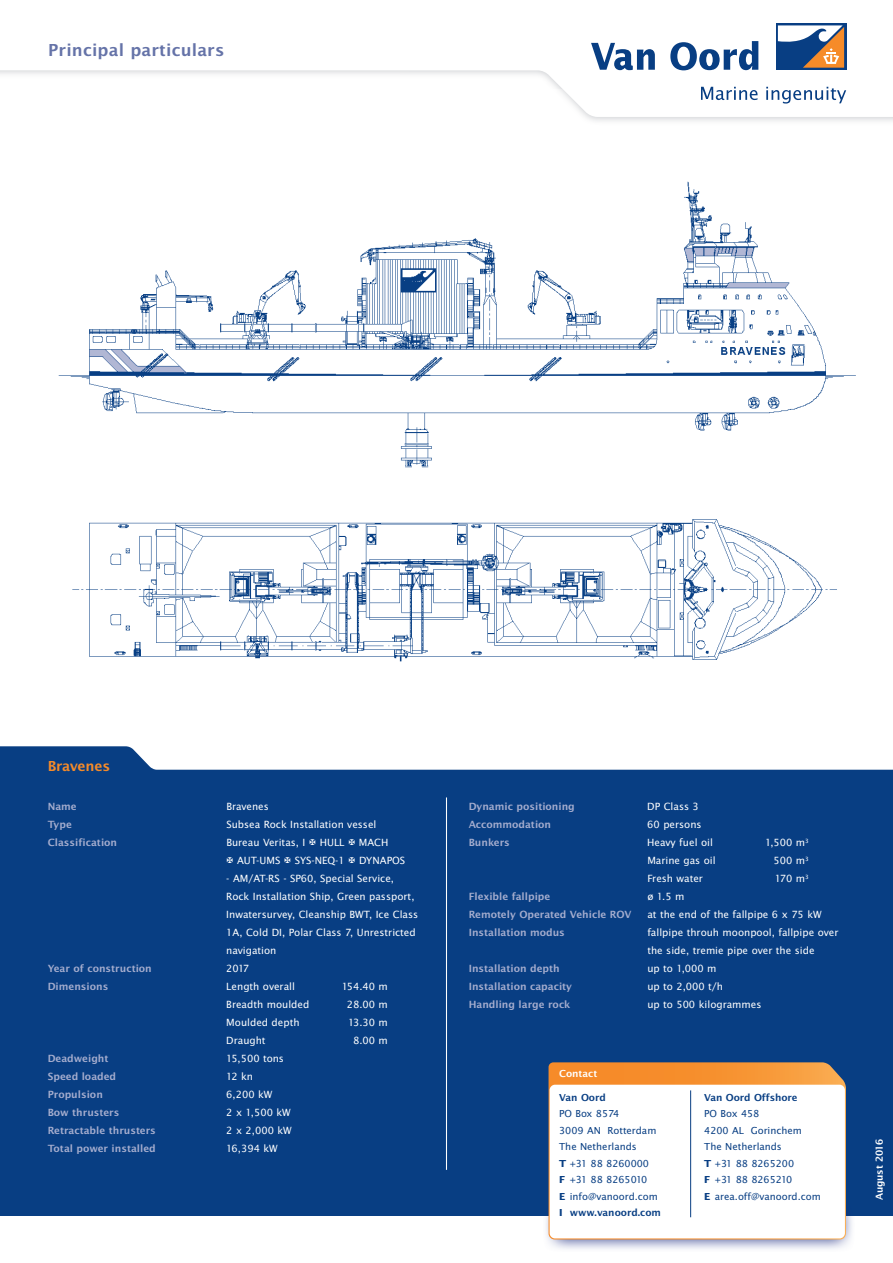
<style>
.page{position:relative;width:893px;height:1263px;background:#fff}
.page>*{position:absolute;margin:0;border:0;box-sizing:border-box;transform-origin:0 0}
.t1{font:600 18px "Lucida Sans EF";letter-spacing:.01em;color:#6573a8}
.t2{font:600 15px "Lucida Sans EF";letter-spacing:-.01em;color:#f68b29}
.t3{font:10.8px/18px "Lucida Sans EF";color:#fff}
.t4{font:600 10.8px "Lucida Sans EF";color:#a5adce}
.t5{font:10.5px/16.5px "Lucida Sans EF";color:#083e83}
.t6{font:600 10.5px "Lucida Sans EF";letter-spacing:-.005em;color:#083e83}
.t7{font:600 10.5px "Lucida Sans EF";letter-spacing:-.01em;color:#fff}
.s1{font-weight:700}
.s2{font-weight:600}
</style>
<div class="page">
<img style="left:58px;top:181px;width:798px;height:481px">
<div style="left:0;top:746px;width:893px;height:470px;background:#083e83"></div>
<hr style="left:446px;top:797px;width:1px;height:373px;background:#fff">
<svg style="left:0;top:23px;width:847px;height:94px"></svg>
<svg style="left:701px;top:87px;width:56px;height:13px"></svg>
<svg style="left:766px;top:87px;width:80px;height:17px"></svg>
<svg style="left:776px;top:23px;width:70px;height:47px"></svg>
<svg style="left:591px;top:43px;width:64px;height:27px"></svg>
<svg style="left:670px;top:41px;width:88px;height:29px"></svg>
<svg style="left:778px;top:25px;width:66px;height:43px"></svg>
<img style="left:543px;top:1198px;width:312px;height:51px">
<svg style="left:549px;top:1062px;width:297px;height:177px;background:#ec943e"></svg>
<div style="left:550px;top:1085px;width:295px;height:153px;background:#fff;border-radius:5px"></div>
<hr style="left:690px;top:1090px;width:1px;height:127px;background:#083e83">
<svg style="left:310px;top:839px;width:5px;height:6px"></svg>
<svg style="left:349px;top:839px;width:6px;height:6px"></svg>
<svg style="left:227px;top:857px;width:6px;height:6px"></svg>
<svg style="left:285px;top:857px;width:5px;height:6px"></svg>
<svg style="left:349px;top:857px;width:6px;height:6px"></svg>
<h1 class="t1" style="left:48px;top:40px;width:178px">Principal particulars</h1>
<h2 class="t2" style="left:48px;top:758px;width:64px">Bravenes</h2>
<p class="t4" style="left:48px;top:801px;width:31px">Name</p>
<p class="t3" style="left:226px;top:797px;width:44px">Bravenes</p>
<p class="t4" style="left:48px;top:819px;width:26px">Type</p>
<p class="t3" style="left:226px;top:815px;width:152px">Subsea Rock Installation vessel</p>
<p class="t4" style="left:48px;top:837px;width:71px">Classification</p>
<p class="t3" style="left:226px;top:833px;width:81px">Bureau Veritas, I</p>
<p class="t3" style="left:320px;top:833px;width:26px">HULL</p>
<p class="t3" style="left:359px;top:833px;width:31px">MACH</p>
<p class="t3" style="left:237px;top:851px;width:45px">AUT-UMS</p>
<p class="t3" style="left:295px;top:851px;width:52px">SYS-NEQ-1</p>
<p class="t3" style="left:359px;top:851px;width:48px">DYNAPOS</p>
<p class="t3" style="left:226px;top:869px;width:193px">- AM/AT-RS - SP60, Special Service, Rock Installation Ship, Green passport, Inwatersurvey, Cleanship BWT, Ice Class 1A, Cold DI, Polar Class 7, Unrestricted navigation</p>
<p class="t4" style="left:48px;top:963px;width:106px">Year of construction</p>
<p class="t3" style="left:226px;top:959px;width:24px">2017</p>
<p class="t4" style="left:48px;top:981px;width:62px">Dimensions</p>
<p class="t3" style="left:226px;top:977px;width:70px">Length overall</p>
<p class="t3" style="left:342px;top:977px;width:48px">154.40 m</p>
<p class="t3" style="left:226px;top:995px;width:85px">Breadth moulded</p>
<p class="t3" style="left:347px;top:995px;width:43px">28.00 m</p>
<p class="t3" style="left:226px;top:1013px;width:75px">Moulded depth</p>
<p class="t3" style="left:348px;top:1013px;width:41px">13.30 m</p>
<p class="t3" style="left:226px;top:1031px;width:41px">Draught</p>
<p class="t3" style="left:353px;top:1031px;width:36px">8.00 m</p>
<p class="t4" style="left:48px;top:1053px;width:62px">Deadweight</p>
<p class="t3" style="left:226px;top:1049px;width:59px">15,500 tons</p>
<p class="t4" style="left:48px;top:1071px;width:70px">Speed loaded</p>
<p class="t3" style="left:226px;top:1067px;width:28px">12 kn</p>
<p class="t4" style="left:48px;top:1089px;width:57px">Propulsion</p>
<p class="t3" style="left:226px;top:1085px;width:48px">6,200 kW</p>
<p class="t4" style="left:48px;top:1107px;width:73px">Bow thrusters</p>
<p class="t3" style="left:226px;top:1103px;width:66px">2 x 1,500 kW</p>
<p class="t4" style="left:48px;top:1125px;width:110px">Retractable thrusters</p>
<p class="t3" style="left:226px;top:1121px;width:67px">2 x 2,000 kW</p>
<p class="t4" style="left:48px;top:1143px;width:110px">Total power installed</p>
<p class="t3" style="left:226px;top:1139px;width:53px">16,394 kW</p>
<p class="t4" style="left:469px;top:801px;width:108px">Dynamic positioning</p>
<p class="t3" style="left:647px;top:797px;width:53px">DP Class 3</p>
<p class="t4" style="left:469px;top:819px;width:84px">Accommodation</p>
<p class="t3" style="left:647px;top:815px;width:56px">60 persons</p>
<p class="t4" style="left:469px;top:837px;width:43px">Bunkers</p>
<p class="t3" style="left:647px;top:834px;width:67px">Heavy fuel oil</p>
<p class="t3" style="left:765px;top:834px;width:45px">1,500 m<sup>3</sup></p>
<p class="t3" style="left:647px;top:851px;width:70px">Marine gas oil</p>
<p class="t3" style="left:774px;top:851px;width:37px">500 m<sup>3</sup></p>
<p class="t3" style="left:647px;top:869px;width:57px">Fresh water</p>
<p class="t3" style="left:775px;top:869px;width:35px">170 m<sup>3</sup></p>
<p class="t4" style="left:469px;top:891px;width:83px">Flexible fallpipe</p>
<p class="t3" style="left:647px;top:887px;width:39px">ø 1.5 m</p>
<p class="t4" style="left:469px;top:909px;width:164px">Remotely Operated Vehicle ROV</p>
<p class="t3" style="left:647px;top:905px;width:176px">at the end of the fallpipe 6 x 75 kW</p>
<p class="t4" style="left:469px;top:927px;width:98px">Installation modus</p>
<p class="t3" style="left:647px;top:923px;width:193px">fallpipe throuh moonpool, fallpipe over the side, tremie pipe over the side</p>
<p class="t4" style="left:469px;top:963px;width:93px">Installation depth</p>
<p class="t3" style="left:647px;top:959px;width:71px">up to 1,000 m</p>
<p class="t4" style="left:469px;top:981px;width:105px">Installation capacity</p>
<p class="t3" style="left:647px;top:977px;width:77px">up to 2,000 t/h</p>
<p class="t4" style="left:469px;top:999px;width:103px">Handling large rock</p>
<p class="t3" style="left:647px;top:995px;width:116px">up to 500 kilogrammes</p>
<p class="t7" style="left:559px;top:1068px;width:40px">Contact</p>
<p class="t6" style="left:559px;top:1091px;width:48px">Van Oord</p>
<p class="t5" style="left:559px;top:1105px;width:103px">PO Box 8574<br>3009 AN Rotterdam<br>The Netherlands<br><span class="s1">T</span> +31 88 8260000<br><span class="s1">F</span> +31 88 8265010<br><span class="s1">E</span> info@vanoord.com<br><span class="s1">I</span> <span class="s2">www.vanoord.com</span></p>
<p class="t6" style="left:704px;top:1092px;width:95px">Van Oord Offshore</p>
<p class="t5" style="left:704px;top:1105px;width:118px">PO Box 458<br>4200 AL Gorinchem<br>The Netherlands<br><span class="s1">T</span> +31 88 8265200<br><span class="s1">F</span> +31 88 8265210<br><span class="s1">E</span> area.off@vanoord.com</p>
<p class="t7" style="left:874px;top:1200px;width:63px;rotate:-90deg">August 2016</p>
</div>
